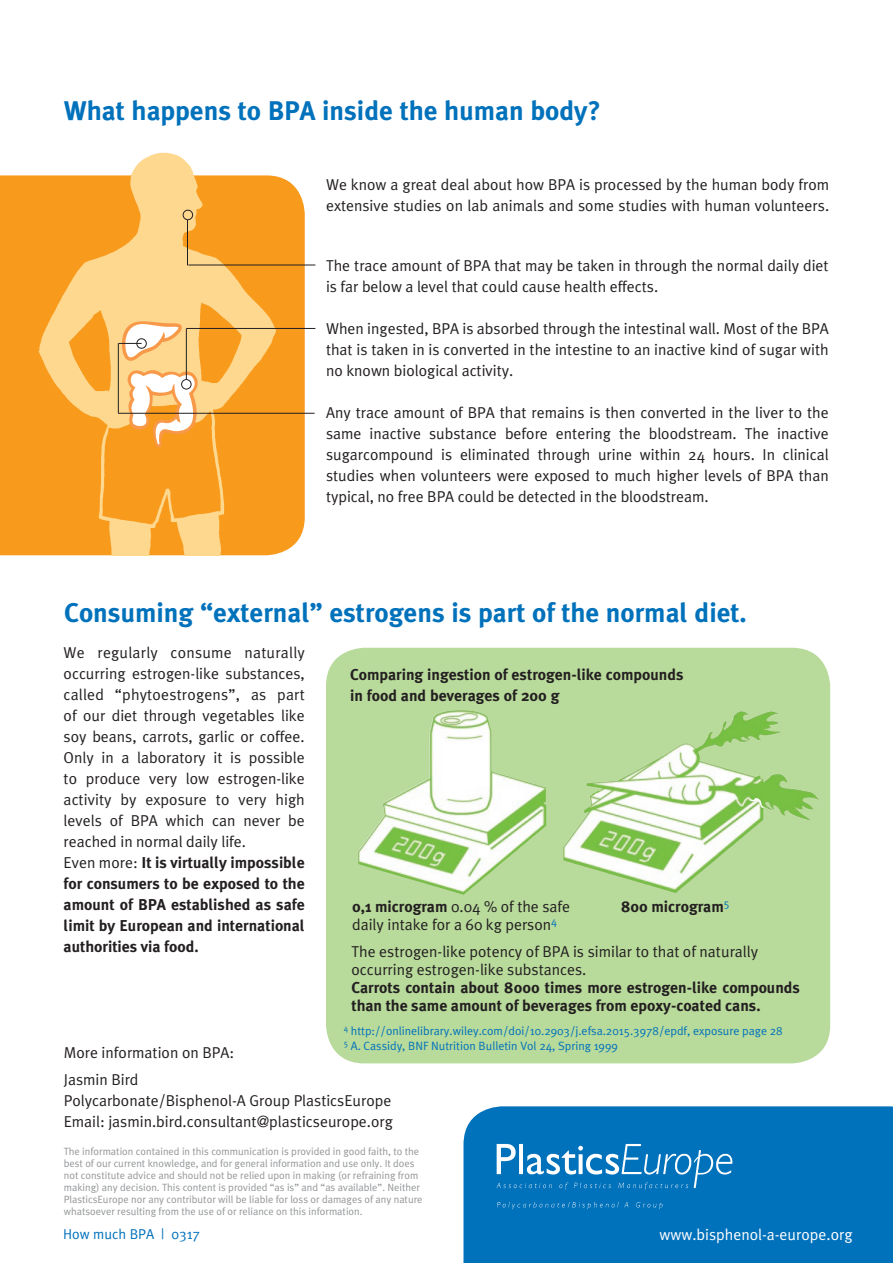
<style>
.page{position:relative;width:893px;height:1263px;background:#fff}
.page>*{position:absolute;margin:0;border:0;box-sizing:border-box;transform-origin:0 0}
.t1{font:700 27px "Meta Plus";color:#0071bb}
.t2{font:15.75px/21px "Meta Plus Normal";color:#231f20}
.t3{font:700 15.75px/21px "Meta Plus";color:#231f20}
.t4{font:15.75px "Meta Plus Normal";color:#fff}
.t5{font:14.25px "Meta Plus Normal";color:#0071bb}
.t6{font:12px/14.4px "Meta Plus Normal";color:#0071bb}
.t7{font:10.5px/12px "Meta Plus Normal";color:#939598}
.s1{font-family:"Meta Plus Normal";font-weight:400}
.s2{font-family:"Meta Plus";font-weight:700}
</style>
<div class="page">
<svg style="left:0;top:175px;width:305px;height:380px;fill:#f89a1c"></svg>
<div style="left:463px;top:1106px;width:430px;height:157px;background:#0071bb"></div>
<img style="left:13px;top:152px;width:283px;height:95px">
<img style="left:13px;top:247px;width:291px;height:308px">
<hr style="left:188px;top:265px;width:127px;height:1px;background:#231f20">
<svg style="left:128px;top:370px;width:70px;height:78px"></svg>
<div style="left:183px;top:210px;width:10px;height:10px;border:1px solid #231f20;border-radius:50%"></div>
<div style="left:181px;top:379px;width:10px;height:10px;border:1px solid #231f20;border-radius:50%"></div>
<hr style="left:118px;top:343px;width:1px;height:70px;background:#231f20">
<hr style="left:187px;top:220px;width:1px;height:45px;background:#231f20">
<div style="left:326px;top:648px;width:504px;height:415px;background:#b8da9b;border-radius:38px"></div>
<img style="left:358px;top:710px;width:188px;height:185px">
<img style="left:563px;top:711px;width:211px;height:182px">
<svg style="left:748px;top:798px;width:17px;height:11px"></svg>
<svg style="left:582px;top:822px;width:81px;height:47px"></svg>
<svg style="left:591px;top:789px;width:10px;height:7px"></svg>
<hr style="left:186px;top:328px;width:129px;height:1px;background:#231f20">
<hr style="left:186px;top:328px;width:1px;height:51px;background:#231f20">
<hr style="left:118px;top:413px;width:197px;height:1px;background:#231f20">
<svg style="left:119px;top:321px;width:63px;height:40px"></svg>
<img style="left:486px;top:1135px;width:248px;height:82px">
<h1 class="t1" style="left:64px;top:95px;width:538px">What happens to BPA inside the human body?</h1>
<p class="t2" style="left:326px;top:174px;width:505px">We know a great deal about how BPA is processed by the human body from extensive studies on lab animals and some studies with human volunteers.</p>
<p class="t2" style="left:326px;top:255px;width:504px">The trace amount of BPA that may be taken in through the normal daily diet is far below a level that could cause health effects.</p>
<p class="t2" style="left:326px;top:318px;width:504px;text-align:justify">When ingested, BPA is absorbed through the intestinal wall. Most of the BPA that is taken in is converted in the intestine to an inactive kind of sugar with no known biological activity.</p>
<p class="t2" style="left:326px;top:402px;width:504px;text-align:justify">Any trace amount of BPA that remains is then converted in the liver to the same inactive substance before entering the bloodstream. The inactive sugarcompound is eliminated through urine within 24 hours. In clinical studies when volunteers were exposed to much higher levels of BPA than typical, no free BPA could be detected in the bloodstream.</p>
<h1 class="t1" style="left:64px;top:597px;width:684px">Consuming “external” estrogens is part of the normal diet.</h1>
<p class="t2" style="left:64px;top:642px;width:243px;text-align:justify">We regularly consume naturally occurring estrogen-like substances, called “phytoestrogens”, as part of our diet through vegetables like soy beans, carrots, garlic or coffee.<br>Only in a laboratory it is possible to produce very low estrogen-like activity by exposure to very high levels of BPA which can never be reached in normal daily life.</p>
<p class="t3" style="left:64px;top:852px;width:243px;text-align:justify"><span class="s1">Even more:</span> It is virtually impossible for consumers to be exposed to the amount of BPA established as safe limit by European and international authorities via food.</p>
<p class="t3" style="left:350px;top:664px;width:335px">Comparing ingestion of estrogen-like compounds in food and beverages of 200 g</p>
<p class="t2" style="left:352px;top:897px;width:219px;line-height:18px"><span class="s2">0,1 microgram</span> 0.04 % of the safe daily intake for a 60 kg person<sup>4</sup></p>
<p class="t2" style="left:351px;top:942px;width:408px;line-height:18px">The estrogen-like potency of BPA is similar to that of naturally occurring estrogen-like substances.</p>
<p class="t3" style="left:351px;top:978px;width:450px;line-height:18px">Carrots contain about 8000 times more estrogen-like compounds than the same amount of beverages from epoxy-coated cans.</p>
<p class="t3" style="left:621px;top:896px;width:110px">800 microgram<sup>5</sup></p>
<p class="t6" style="left:344px;top:1024px;width:440px"><sup>4</sup> http://onlinelibrary.wiley.com/doi/10.2903/j.efsa.2015.3978/epdf, exposure page 28<br><sup>5</sup> A. Cassidy, BNF Nutrition Bulletin Vol 24, Spring 1999</p>
<p class="t2" style="left:64px;top:1039px;width:172px;line-height:27.3px">More information on BPA:<br>Jasmin Bird</p>
<p class="t2" style="left:64px;top:1090px;width:331px">Polycarbonate/Bisphenol-A Group PlasticsEurope<br>Email: jasmin.bird.consultant@plasticseurope.org</p>
<p class="t7" style="left:64px;top:1145px;width:360px">The information contained in this communication is provided in good faith, to the best of our current knowledge, and for general information and use only. It does not constitute advice and should not be relied upon in making (or refraining from making) any decision. This content is provided “as is” and “as available”. Neither PlasticsEurope nor any contributor will be liable for loss or damages of any nature whatsoever resulting from the use of or reliance on this information.</p>
<p class="t5" style="left:63px;top:1226px;width:139px">How much BPA | 0317</p>
<p class="t4" style="left:659px;top:1225px;width:195px">www.bisphenol-a-europe.org</p>
</div>
